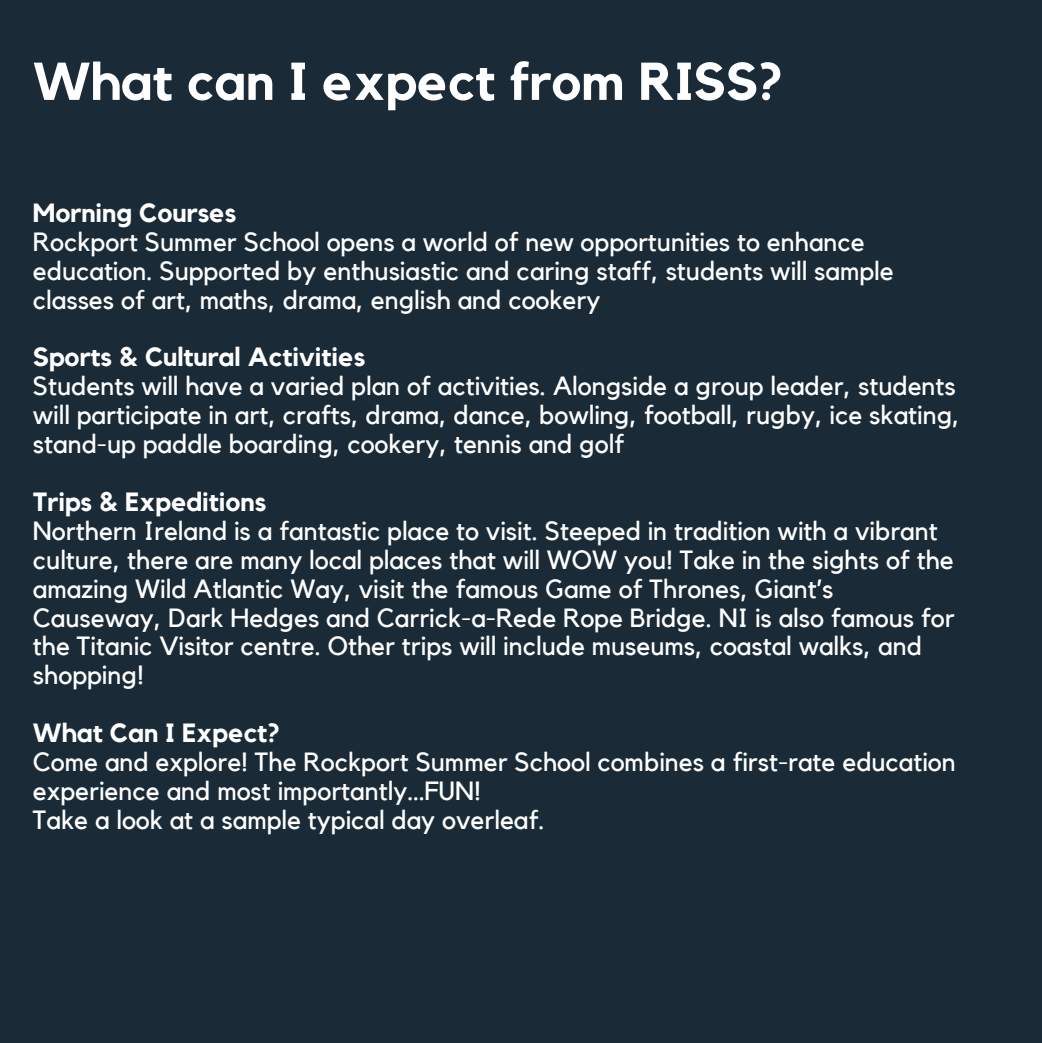
<style>
.page{position:relative;width:1042px;height:1043px;background:#fff}
.page>*{position:absolute;margin:0;border:0;box-sizing:border-box;transform-origin:0 0}
.t1{font:700 52.5px "Kollektif";color:#fff}
.t2{font:26.25px/28.9px "Kollektif";color:#fff}
.t3{font:700 26.25px "Kollektif";color:#fff}
</style>
<div class="page">
<div style="left:0;top:0;width:1041px;height:1042px;background:#1a2b37"></div>
<p class="t1" style="left:33px;top:57px;width:751px">What can I expect from RISS?</p>
<h1 class="t3" style="left:33px;top:201px;width:205px">Morning Courses</h1>
<p class="t2" style="left:33px;top:228px;width:862px">Rockport Summer School opens a world of new opportunities to enhance education. Supported by enthusiastic and caring staff, students will sample classes of art, maths, drama, english and cookery</p>
<p class="t3" style="left:33px;top:345px;width:334px">Sports &amp; Cultural Activities</p>
<p class="t2" style="left:33px;top:372px;width:928px">Students will have a varied plan of activities. Alongside a group leader, students will participate in art, crafts, drama, dance, bowling, football, rugby, ice skating, stand-up paddle boarding, cookery, tennis and golf</p>
<p class="t3" style="left:33px;top:489px;width:235px">Trips &amp; Expeditions</p>
<p class="t2" style="left:33px;top:517px;width:923px">Northern Ireland is a fantastic place to visit. Steeped in tradition with a vibrant culture, there are many local places that will WOW you! Take in the sights of the amazing Wild Atlantic Way, visit the famous Game of Thrones, Giant’s Causeway, Dark Hedges and Carrick-a-Rede Rope Bridge. NI is also famous for the Titanic Visitor centre. Other trips will include museums, coastal walks, and shopping!</p>
<p class="t3" style="left:33px;top:720px;width:248px">What Can I Expect?</p>
<p class="t2" style="left:33px;top:748px;width:924px">Come and explore! The Rockport Summer School combines a first-rate education experience and most importantly…FUN!</p>
<p class="t2" style="left:33px;top:806px;width:513px">Take a look at a sample typical day overleaf.</p>
</div>
